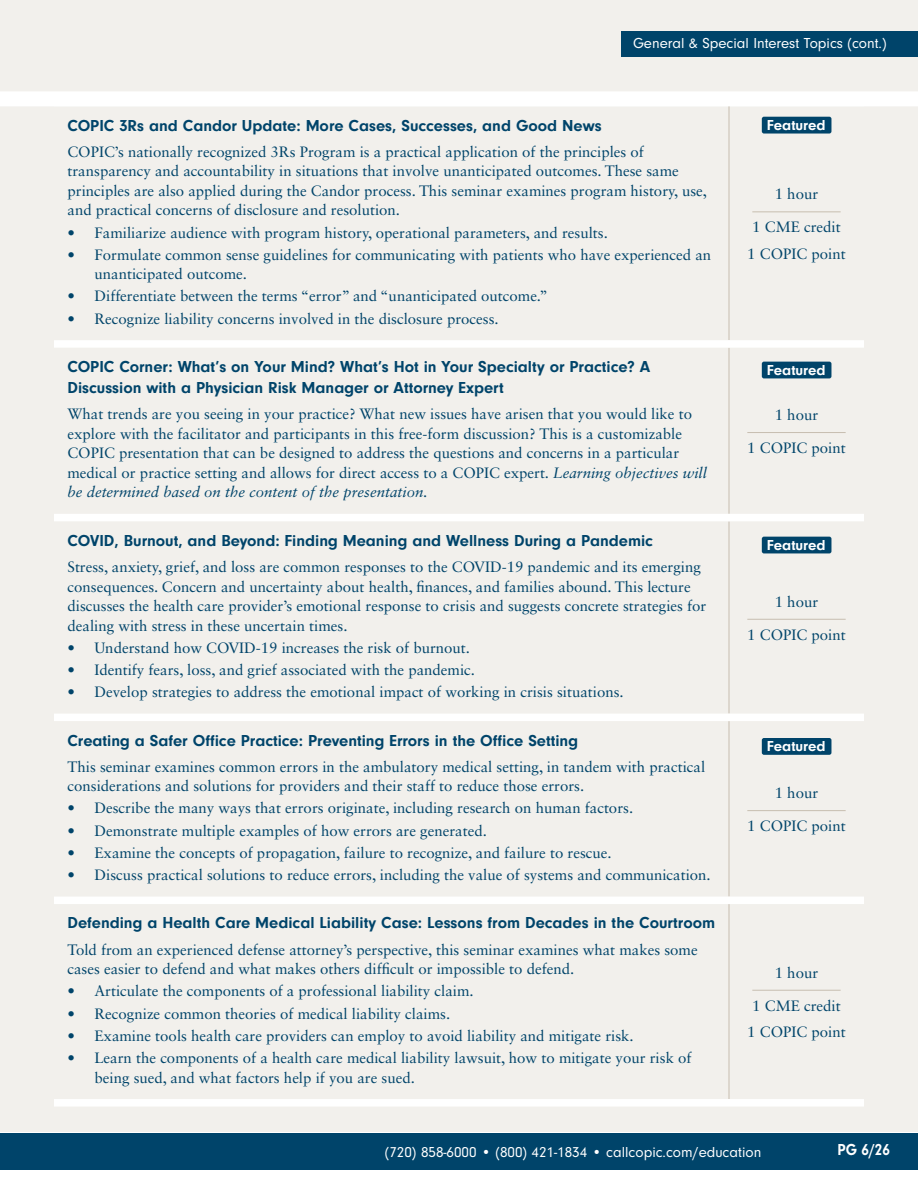
<style>
.page{position:relative;width:918px;height:1188px;background:#fff}
.page>*{position:absolute;margin:0;border:0;box-sizing:border-box;transform-origin:0 0}
.Category_Title{font:700 16.5px/21px "Neuzeit Gro";color:#00446a}
.t1{font:700 16.5px "Neuzeit Gro";color:#fff;scale:.91 1}
.Objective_Copy{font:15px/19.5px "Sabon LT Std";color:#00446a}
.t2{font:15px "Neuzeit Gro";color:#fff}
.Time_Credit{font:15px "Sabon LT Std";color:#00446a}
.t3{font:700 15px "Neuzeit Gro";color:#fff}
.Time{font:15px "Sabon LT Std";color:#00446a}
.s1{font-style:italic}
</style>
<div class="page">
<div style="left:0;top:0;width:918px;height:1132px;background:#f2f0ec"></div>
<div style="left:0;top:1133px;width:918px;height:36px;background:#00446a"></div>
<div style="left:0;top:91px;width:918px;height:15px;background:#fff"></div>
<hr style="left:729px;top:106px;width:1px;height:234px;background:#c7beb0">
<hr style="left:729px;top:348px;width:1px;height:166px;background:#c7beb0">
<hr style="left:729px;top:521px;width:1px;height:193px;background:#c7beb0">
<hr style="left:729px;top:721px;width:1px;height:176px;background:#c7beb0">
<hr style="left:729px;top:904px;width:1px;height:195px;background:#c7beb0">
<div style="left:54px;top:340px;width:675px;height:8px;background:#fff"></div>
<div style="left:729px;top:340px;width:135px;height:8px;background:#fff"></div>
<div style="left:54px;top:514px;width:675px;height:7px;background:#fff"></div>
<div style="left:729px;top:514px;width:135px;height:7px;background:#fff"></div>
<div style="left:54px;top:714px;width:675px;height:7px;background:#fff"></div>
<div style="left:729px;top:714px;width:135px;height:7px;background:#fff"></div>
<div style="left:54px;top:897px;width:675px;height:7px;background:#fff"></div>
<div style="left:729px;top:897px;width:135px;height:7px;background:#fff"></div>
<div style="left:54px;top:1099px;width:675px;height:8px;background:#fff"></div>
<div style="left:729px;top:1099px;width:135px;height:8px;background:#fff"></div>
<hr style="left:752px;top:212px;width:89px;height:1px;background:#c7beb0">
<hr style="left:747px;top:432px;width:99px;height:1px;background:#c7beb0">
<hr style="left:747px;top:619px;width:99px;height:1px;background:#c7beb0">
<hr style="left:747px;top:810px;width:99px;height:1px;background:#c7beb0">
<hr style="left:752px;top:990px;width:89px;height:1px;background:#c7beb0">
<div style="left:762px;top:117px;width:69px;height:17px;background:#00446a;border-radius:2px"></div>
<div style="left:762px;top:362px;width:69px;height:16px;background:#00446a;border-radius:2px"></div>
<div style="left:762px;top:537px;width:69px;height:16px;background:#00446a;border-radius:2px"></div>
<div style="left:762px;top:738px;width:69px;height:17px;background:#00446a;border-radius:2px"></div>
<div style="left:621px;top:31px;width:297px;height:26px;background:#00446a"></div>
<p class="t2" style="left:633px;top:35px;width:255px">General &amp; Special Interest Topics (cont.)</p>
<p class="Category_Title" style="left:68px;top:115px;width:536px">COPIC 3Rs and Candor Update: More Cases, Successes, and Good News</p>
<p class="Objective_Copy" style="left:68px;top:142px;width:641px">COPIC’s nationally recognized 3Rs Program is a practical application of the principles of transparency and accountability in situations that involve unanticipated outcomes. These same principles are also applied during the Candor process. This seminar examines program history, use, and practical concerns of disclosure and resolution.</p>
<p class="Objective_Copy" style="left:68px;top:222px;width:542px">• Familiarize audience with program history, operational parameters, and results.</p>
<p class="Objective_Copy" style="left:94px;top:245px;width:618px;text-indent:-27px">• Formulate common sense guidelines for communicating with patients who have experienced an unanticipated outcome.</p>
<p class="Objective_Copy" style="left:68px;top:286px;width:482px">• Differentiate between the terms “error” and “unanticipated outcome.”</p>
<p class="Objective_Copy" style="left:68px;top:309px;width:433px">• Recognize liability concerns involved in the disclosure process.</p>
<p class="t3" style="left:767px;top:117px;width:60px">Featured</p>
<p class="Objective_Copy" style="left:775px;top:184px;width:45px">1 hour</p>
<p class="Objective_Copy" style="left:747px;top:214px;width:100px;line-height:26.2px;text-align:center">1 CME credit<br>1 COPIC point</p>
<p class="Category_Title" style="left:68px;top:356px;width:584px">COPIC Corner: What’s on Your Mind? What’s Hot in Your Specialty or Practice? A<br>Discussion with a Physician Risk Manager or Attorney Expert</p>
<p class="Objective_Copy" style="left:68px;top:404px;width:641px">What trends are you seeing in your practice? What new issues have arisen that you would like to explore with the facilitator and participants in this free-form discussion? This is a customizable COPIC presentation that can be designed to address the questions and concerns in a particular medical or practice setting and allows for direct access to a COPIC expert. <span class="s1">Learning objectives will be determined based on the content of the presentation.</span></p>
<p class="Time" style="left:775px;top:406px;width:45px">1 hour</p>
<p class="t3" style="left:767px;top:362px;width:60px">Featured</p>
<p class="Time_Credit" style="left:747px;top:439px;width:100px">1 COPIC point</p>
<p class="Category_Title" style="left:68px;top:530px;width:587px">COVID, Burnout, and Beyond: Finding Meaning and Wellness During a Pandemic</p>
<p class="Objective_Copy" style="left:68px;top:557px;width:640px">Stress, anxiety, grief, and loss are common responses to the COVID-19 pandemic and its emerging consequences. Concern and uncertainty about health, finances, and families abound. This lecture discusses the health care provider’s emotional response to crisis and suggests concrete strategies for dealing with stress in these uncertain times.</p>
<p class="Objective_Copy" style="left:68px;top:638px;width:404px">• Understand how COVID-19 increases the risk of burnout.</p>
<p class="Objective_Copy" style="left:68px;top:660px;width:409px">• Identify fears, loss, and grief associated with the pandemic.</p>
<p class="Objective_Copy" style="left:68px;top:682px;width:558px">• Develop strategies to address the emotional impact of working in crisis situations.</p>
<p class="Category_Title" style="left:68px;top:730px;width:512px">Creating a Safer Office Practice: Preventing Errors in the Office Setting</p>
<p class="Objective_Copy" style="left:68px;top:757px;width:639px">This seminar examines common errors in the ambulatory medical setting, in tandem with practical considerations and solutions for providers and their staff to reduce those errors.</p>
<p class="Objective_Copy" style="left:68px;top:798px;width:567px">• Describe the many ways that errors originate, including research on human factors.</p>
<p class="Objective_Copy" style="left:68px;top:821px;width:421px">• Demonstrate multiple examples of how errors are generated.</p>
<p class="Objective_Copy" style="left:68px;top:843px;width:546px">• Examine the concepts of propagation, failure to recognize, and failure to rescue.</p>
<p class="Objective_Copy" style="left:68px;top:865px;width:645px">• Discuss practical solutions to reduce errors, including the value of systems and communication.</p>
<p class="Category_Title" style="left:68px;top:913px;width:649px">Defending a Health Care Medical Liability Case: Lessons from Decades in the Courtroom</p>
<p class="Objective_Copy" style="left:68px;top:940px;width:632px">Told from an experienced defense attorney’s perspective, this seminar examines what makes some cases easier to defend and what makes others difficult or impossible to defend.</p>
<p class="Objective_Copy" style="left:68px;top:981px;width:408px">• Articulate the components of a professional liability claim.</p>
<p class="Objective_Copy" style="left:68px;top:1004px;width:384px">• Recognize common theories of medical liability claims.</p>
<p class="Objective_Copy" style="left:68px;top:1026px;width:568px">• Examine tools health care providers can employ to avoid liability and mitigate risk.</p>
<p class="Objective_Copy" style="left:94px;top:1048px;width:599px;text-indent:-27px">• Learn the components of a health care medical liability lawsuit, how to mitigate your risk of being sued, and what factors help if you are sued.</p>
<p class="t3" style="left:767px;top:537px;width:60px">Featured</p>
<p class="Time" style="left:775px;top:593px;width:45px">1 hour</p>
<p class="Time_Credit" style="left:747px;top:626px;width:100px">1 COPIC point</p>
<p class="t3" style="left:767px;top:738px;width:60px">Featured</p>
<p class="Time" style="left:775px;top:784px;width:45px">1 hour</p>
<p class="Time_Credit" style="left:747px;top:817px;width:100px">1 COPIC point</p>
<p class="Time" style="left:775px;top:964px;width:45px">1 hour</p>
<p class="Time_Credit" style="left:752px;top:997px;width:90px">1 CME credit</p>
<p class="Time" style="left:747px;top:1023px;width:100px">1 COPIC point</p>
<p class="t2" style="left:385px;top:1144px;width:378px">(720) 858-6000 • (800) 421-1834 • callcopic.com/education</p>
<p class="t1" style="left:838px;top:1141px;width:59px">PG 6/26</p>
</div>
